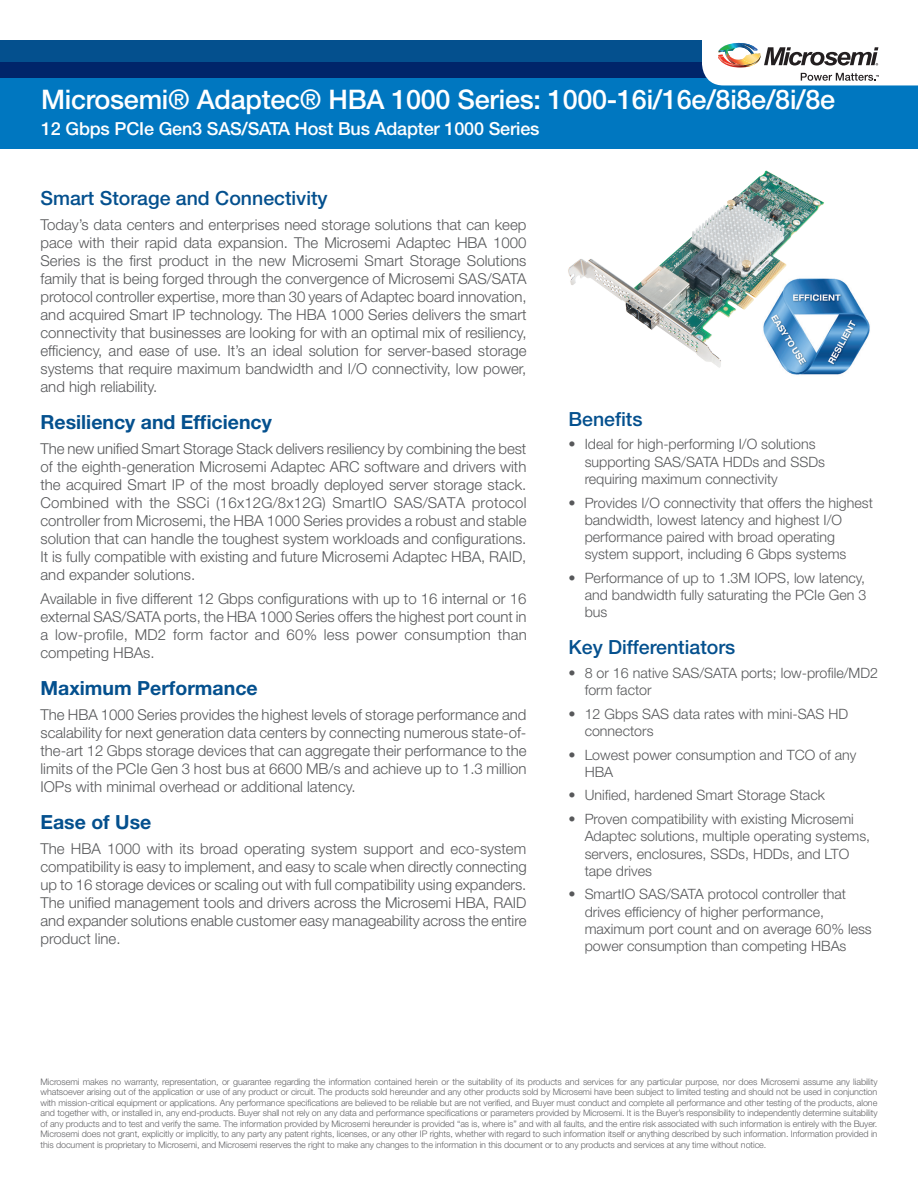
<style>
.page{position:relative;width:918px;height:1188px;background:#fff}
.page>*{position:absolute;margin:0;border:0;box-sizing:border-box;transform-origin:0 0}
.t1{font:500 27px "Helvetica Neue LT Std";letter-spacing:-.01em;color:#fff}
.t2{font:500 19.5px "Helvetica Neue LT Std";color:#04508e}
.t3{font:700 19.5px "Helvetica Neue LT Std";color:#04508e}
.t4{font:500 18px "Helvetica Neue LT Std";letter-spacing:-.01em;color:#fff}
.t5{font:300 15px/18px "Helvetica Neue LT Std";color:#57585a;text-align:justify}
.t6{font:300 14.25px/17.1px "Helvetica Neue LT Std";color:#57585a}
.t7{font:300 9px/10.5px "Helvetica Neue LT Std";letter-spacing:-.01em;color:#636366;text-align:justify}
</style>
<div class="page">
<div style="left:0;top:62px;width:918px;height:86px;background:#0077c0"></div>
<svg style="left:0;top:40px;width:702px;height:38px;background:#023d7e"></svg>
<svg style="left:702px;top:42px;width:216px;height:43px"></svg>
<img style="left:787px;top:278px;width:83px;height:97px">
<img style="left:568px;top:170px;width:259px;height:201px">
<h1 class="t1" style="left:41px;top:84px;width:796px">Microsemi® Adaptec® HBA 1000 Series: 1000-16i/16e/8i8e/8i/8e</h1>
<p class="t4" style="left:41px;top:118px;width:500px">12 Gbps PCIe Gen3 SAS/SATA Host Bus Adapter 1000 Series</p>
<h2 class="t2" style="left:40px;top:187px;width:289px">Smart Storage and Connectivity</h2>
<p class="t5" style="left:40px;top:215px;width:488px">Today’s data centers and enterprises need storage solutions that can keep pace with their rapid data expansion. The Microsemi Adaptec HBA 1000<br>Series is the first product in the new Microsemi Smart Storage Solutions family that is being forged through the convergence of Microsemi SAS/SATA protocol controller expertise, more than 30 years of Adaptec board innovation, and acquired Smart IP technology. The HBA 1000 Series delivers the smart connectivity that businesses are looking for with an optimal mix of resiliency, efficiency, and ease of use. It’s an ideal solution for server-based storage systems that require maximum bandwidth and I/O connectivity, low power, and high reliability.</p>
<h2 class="t3" style="left:40px;top:410px;width:233px">Resiliency and Efficiency</h2>
<p class="t5" style="left:40px;top:439px;width:488px">The new unified Smart Storage Stack delivers resiliency by combining the best of the eighth-generation Microsemi Adaptec ARC software and drivers with the acquired Smart IP of the most broadly deployed server storage stack.<br>Combined with the SSCi (16x12G/8x12G) SmartIO SAS/SATA protocol controller from Microsemi, the HBA 1000 Series provides a robust and stable solution that can handle the toughest system workloads and configurations.<br>It is fully compatible with existing and future Microsemi Adaptec HBA, RAID, and expander solutions.</p>
<p class="t5" style="left:40px;top:590px;width:488px">Available in five different 12 Gbps configurations with up to 16 internal or 16 external SAS/SATA ports, the HBA 1000 Series offers the highest port count in a low-profile, MD2 form factor and 60% less power consumption than competing HBAs.</p>
<h2 class="t3" style="left:40px;top:676px;width:219px">Maximum Performance</h2>
<p class="t5" style="left:40px;top:705px;width:488px">The HBA 1000 Series provides the highest levels of storage performance and scalability for next generation data centers by connecting numerous state-of&shy;the-art 12 Gbps storage devices that can aggregate their performance to the limits of the PCIe Gen 3 host bus at 6600 MB/s and achieve up to 1.3 million IOPs with minimal overhead or additional latency.</p>
<h2 class="t3" style="left:40px;top:810px;width:112px">Ease of Use</h2>
<p class="t5" style="left:40px;top:839px;width:488px">The HBA 1000 with its broad operating system support and eco-system compatibility is easy to implement, and easy to scale when directly connecting up to 16 storage devices or scaling out with full compatibility using expanders.<br>The unified management tools and drivers across the Microsemi HBA, RAID and expander solutions enable customer easy manageability across the entire product line.</p>
<h2 class="t2" style="left:568px;top:407px;width:76px">Benefits</h2>
<p class="t6" style="left:585px;top:436px;width:242px;text-indent:-16px">• Ideal for high-performing I/O solutions supporting SAS/SATA HDDs and SSDs requiring maximum connectivity</p>
<p class="t6" style="left:585px;top:494px;width:290px;text-indent:-16px">• Provides I/O connectivity that offers the highest bandwidth, lowest latency and highest I/O performance paired with broad operating system support, including 6 Gbps systems</p>
<p class="t6" style="left:585px;top:569px;width:283px;text-align:justify;text-indent:-16px">• Performance of up to 1.3M IOPS, low latency, and bandwidth fully saturating the PCIe Gen 3 bus</p>
<h2 class="t2" style="left:568px;top:635px;width:168px">Key Differentiators</h2>
<p class="t6" style="left:585px;top:664px;width:295px;text-indent:-16px">• 8 or 16 native SAS/SATA ports; low-profile/MD2 form factor</p>
<p class="t6" style="left:585px;top:705px;width:265px;text-indent:-16px">• 12 Gbps SAS data rates with mini-SAS HD connectors</p>
<p class="t6" style="left:585px;top:746px;width:273px;text-indent:-16px">• Lowest power consumption and TCO of any<br>HBA</p>
<p class="t6" style="left:568px;top:787px;width:258px">• Unified, hardened Smart Storage Stack</p>
<p class="t6" style="left:585px;top:810px;width:287px;text-indent:-16px">• Proven compatibility with existing Microsemi Adaptec solutions, multiple operating systems, servers, enclosures, SSDs, HDDs, and LTO tape drives</p>
<p class="t6" style="left:585px;top:886px;width:289px;text-indent:-16px">• SmartIO SAS/SATA protocol controller that drives efficiency of higher performance, maximum port count and on average 60% less power consumption than competing HBAs</p>
<p class="t7" style="left:40px;top:1076px;width:839px">Microsemi makes no warranty, representation, or guarantee regarding the information contained herein or the suitability of its products and services for any particular purpose, nor does Microsemi assume any liability whatsoever arising out of the application or use of any product or circuit. The products sold hereunder and any other products sold by Microsemi have been subject to limited testing and should not be used in conjunction with mission-critical equipment or applications. Any performance specifications are believed to be reliable but are not verified, and Buyer must conduct and complete all performance and other testing of the products, alone and together with, or installed in, any end-products. Buyer shall not rely on any data and performance specifications or parameters provided by Microsemi. It is the Buyer’s responsibility to independently determine suitability of any products and to test and verify the same. The information provided by Microsemi hereunder is provided “as is, where is” and with all faults, and the entire risk associated with such information is entirely with the Buyer.<br>Microsemi does not grant, explicitly or implicitly, to any party any patent rights, licenses, or any other IP rights, whether with regard to such information itself or anything described by such information. Information provided in this document is proprietary to Microsemi, and Microsemi reserves the right to make any changes to the information in this document or to any products and services at any time without notice.</p>
</div>
